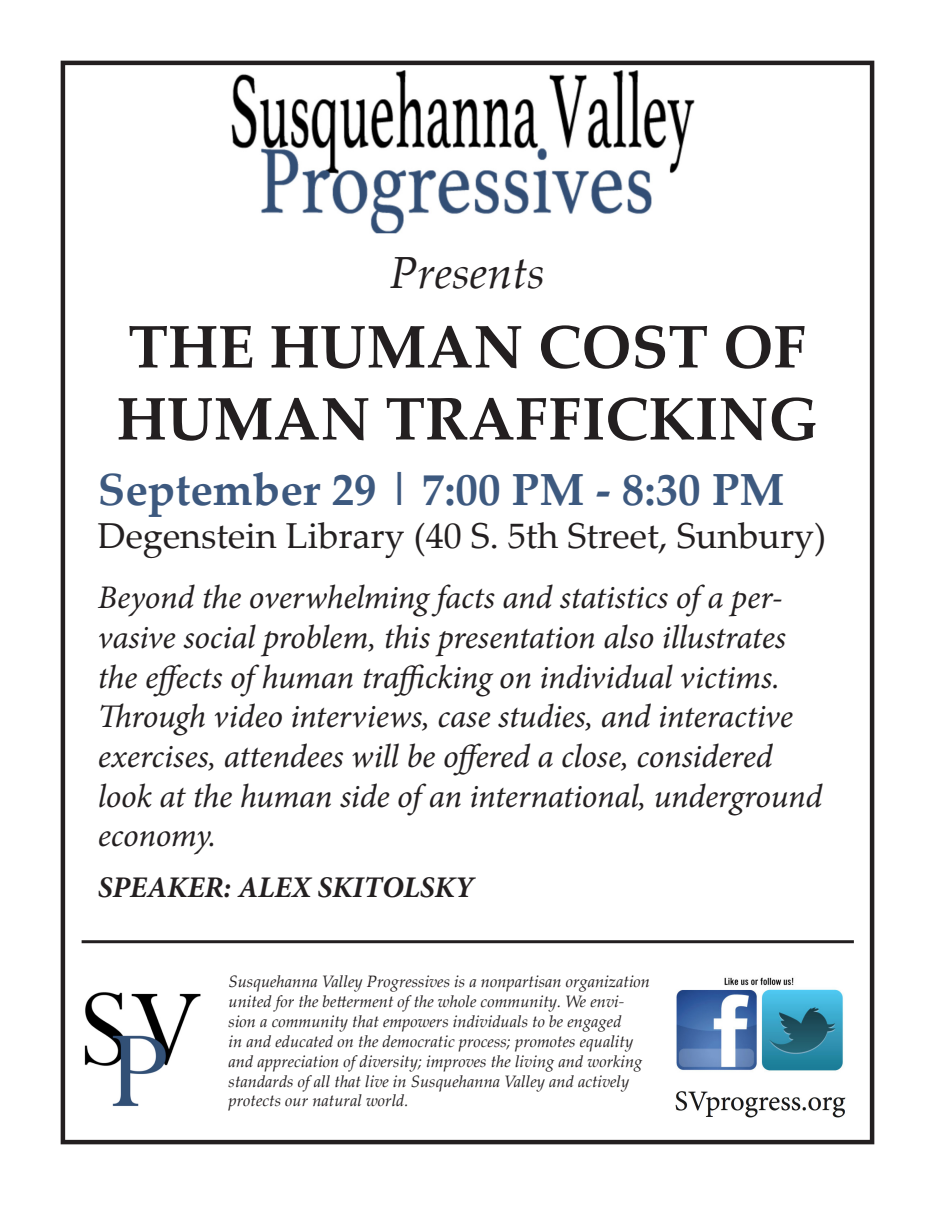
<style>
.page{position:relative;width:935px;height:1205px;background:#fff}
.page>*{position:absolute;margin:0;border:0;box-sizing:border-box;transform-origin:0 0}
.t1{font:700 60px/72px "Palatino Linotype";color:#231f20}
.t2{font:700 45px "Palatino Linotype";color:#3d597f}
.t3{font:italic 45px "Palatino Linotype";color:#231f20}
.t4{font:36px "Palatino Linotype";color:#231f20}
.t5{font:italic 33px/39.6px "Minion Pro";letter-spacing:-.005em;color:#231f20}
.t6{font:italic 700 30px "Minion Pro";color:#231f20}
.t7{font:italic 16.5px/19.8px "Palatino Linotype";color:#231f20}
</style>
<div class="page">
<div style="left:61px;top:61px;width:813px;height:1083px;border:4px solid #231f20"></div>
<img style="left:231px;top:71px;width:464px;height:163px">
<hr style="left:82px;top:940px;width:771px;height:3px;background:#231f20">
<img style="left:84px;top:992px;width:117px;height:114px">
<img style="left:675px;top:977px;width:171px;height:141px">
<h2 class="t3" style="left:390px;top:241px;width:157px">Presents</h2>
<h1 class="t1" style="left:117px;top:309px;width:702px">THE HUMAN COST OF<br>HUMAN TRAFFICKING</h1>
<h2 class="t2" style="left:98px;top:457px;width:688px">September 29 | 7:00 PM - 8:30 PM</h2>
<h3 class="t4" style="left:98px;top:510px;width:729px">Degenstein Library (40 S. 5th Street, Sunbury)</h3>
<p class="t5" style="left:98px;top:578px;width:725px">Beyond the overwhelming facts and statistics of a per&shy;vasive social problem, this presentation also illustrates the effects of human trafficking on individual victims.<br>Through video interviews, case studies, and interactive exercises, attendees will be offered a close, considered look at the human side of an international, underground economy.</p>
<h3 class="t6" style="left:98px;top:866px;width:377px">SPEAKER: ALEX SKITOLSKY</h3>
<p class="t7" style="left:228px;top:971px;width:423px">Susquehanna Valley Progressives is a nonpartisan organization united for the betterment of the whole community. We envi&shy;sion a community that empowers individuals to be engaged<br>in and educated on the democratic process; promotes equality and appreciation of diversity; improves the living and working standards of all that live in Susquehanna Valley and actively protects our natural world.</p>
</div>
